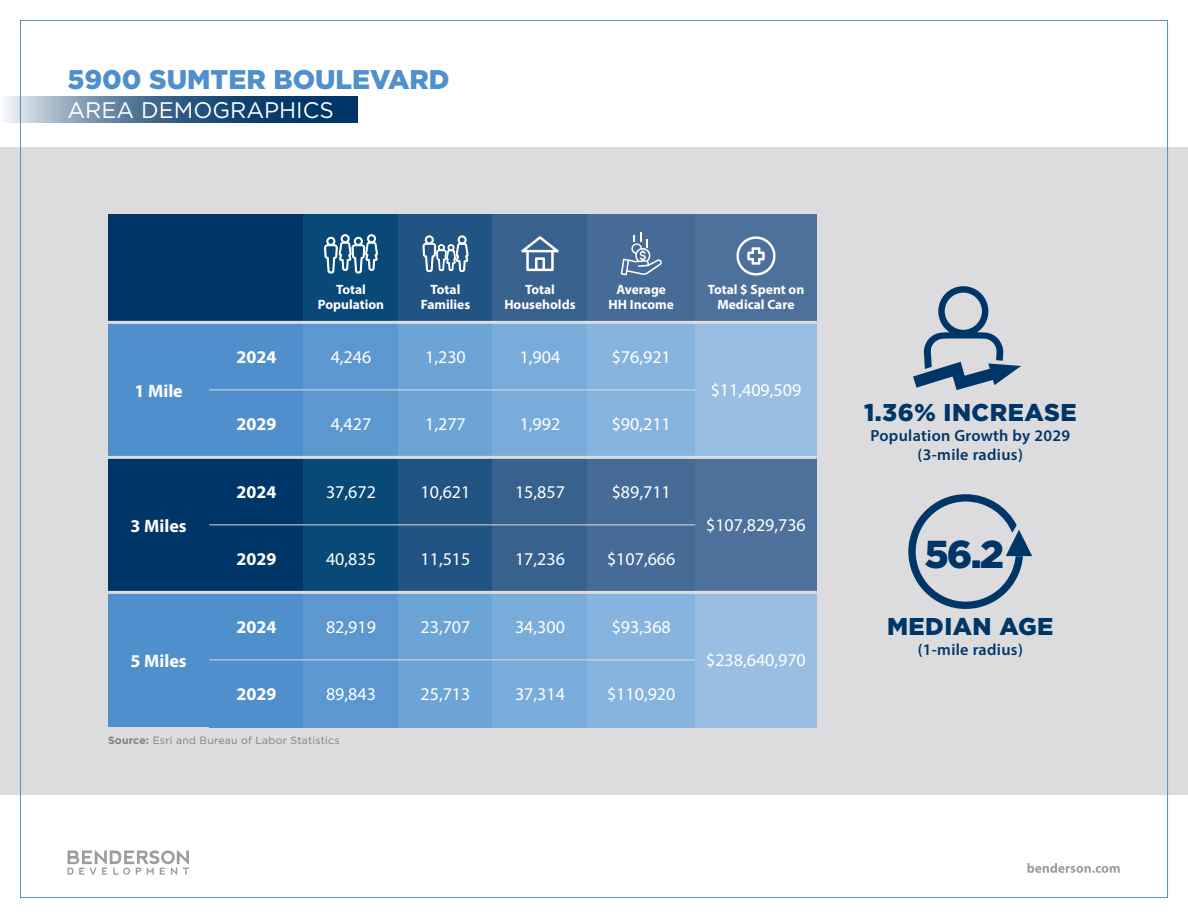
<style>
.page{position:relative;width:1188px;height:918px;background:#fff}
.page>*{position:absolute;margin:0;border:0;box-sizing:border-box;transform-origin:0 0}
.t1{font:900 38.85px "Gotham";color:#003667}
.t2{font:900 27px "Gotham";color:#4f90cc}
.t3{font:900 24.3px "Gotham";letter-spacing:.02em;color:#003667}
.t4{font:22.5px "Gotham";color:#fff}
.t5{font:18px "Myriad Pro";color:#fff}
.t6{font:700 18px "Myriad Pro";color:#fff}
.t7{font:600 16.2px/19.5px "Myriad Pro";letter-spacing:.02em;color:#003667;text-align:center}
.t8{font:700 13.5px/15px "Myriad Pro";color:#fff;text-align:center}
.t9{font:10.5px "Gotham";letter-spacing:.02em;color:#808083}
.s1{font-weight:700}
</style>
<div class="page">
<svg style="left:67px;top:851px;width:122px;height:24px"></svg>
<svg style="left:1027px;top:863px;width:93px;height:10px"></svg>
<div style="left:0;top:147px;width:1188px;height:648px;background:#dcdcde"></div>
<svg style="left:913px;top:286px;width:108px;height:104px"></svg>
<svg style="left:908px;top:494px;width:124px;height:115px"></svg>
<div style="left:209px;top:322px;width:95px;height:68px;background:#4f90cc"></div>
<div style="left:304px;top:322px;width:94px;height:68px;background:#5c98cf"></div>
<div style="left:398px;top:322px;width:95px;height:68px;background:#6da4d6"></div>
<div style="left:493px;top:322px;width:94px;height:68px;background:#79acd9"></div>
<div style="left:587px;top:322px;width:108px;height:68px;background:#87b4de"></div>
<div style="left:695px;top:322px;width:122px;height:135px;background:#99bee2"></div>
<div style="left:209px;top:390px;width:95px;height:67px;background:#4f90cc"></div>
<div style="left:304px;top:390px;width:94px;height:67px;background:#5c98cf"></div>
<div style="left:398px;top:390px;width:95px;height:67px;background:#6da4d6"></div>
<div style="left:493px;top:390px;width:94px;height:67px;background:#79acd9"></div>
<div style="left:587px;top:390px;width:108px;height:67px;background:#87b4de"></div>
<div style="left:108px;top:322px;width:101px;height:135px;background:#4f90cc"></div>
<hr style="left:209px;top:390px;width:486px;height:1px;background:#dcdcde">
<div style="left:209px;top:214px;width:95px;height:108px;background:#003667"></div>
<div style="left:304px;top:214px;width:94px;height:108px;background:#084978"></div>
<div style="left:398px;top:214px;width:95px;height:108px;background:#225483"></div>
<div style="left:493px;top:214px;width:94px;height:108px;background:#38618e"></div>
<div style="left:587px;top:214px;width:108px;height:108px;background:#466b96"></div>
<div style="left:695px;top:214px;width:122px;height:108px;background:#4e719b"></div>
<div style="left:108px;top:214px;width:101px;height:108px;background:#003667"></div>
<svg style="left:324px;top:234px;width:54px;height:40px"></svg>
<svg style="left:422px;top:235px;width:47px;height:38px"></svg>
<svg style="left:521px;top:236px;width:38px;height:35px"></svg>
<svg style="left:621px;top:233px;width:41px;height:42px"></svg>
<svg style="left:736px;top:236px;width:40px;height:40px"></svg>
<hr style="left:108px;top:321px;width:709px;height:3px;background:#dcdcde">
<div style="left:209px;top:457px;width:95px;height:68px;background:#003667"></div>
<div style="left:304px;top:457px;width:94px;height:68px;background:#084978"></div>
<div style="left:398px;top:457px;width:95px;height:68px;background:#225483"></div>
<div style="left:493px;top:457px;width:94px;height:68px;background:#38618e"></div>
<div style="left:587px;top:457px;width:108px;height:68px;background:#466b96"></div>
<div style="left:695px;top:457px;width:122px;height:135px;background:#4e719b"></div>
<div style="left:209px;top:525px;width:95px;height:67px;background:#003667"></div>
<div style="left:304px;top:525px;width:94px;height:67px;background:#084978"></div>
<div style="left:398px;top:525px;width:95px;height:67px;background:#225483"></div>
<div style="left:493px;top:525px;width:94px;height:67px;background:#38618e"></div>
<div style="left:587px;top:525px;width:108px;height:67px;background:#466b96"></div>
<div style="left:108px;top:457px;width:101px;height:135px;background:#003667"></div>
<hr style="left:209px;top:525px;width:486px;height:1px;background:#dcdcde">
<div style="left:209px;top:592px;width:95px;height:68px;background:#4f90cc"></div>
<div style="left:304px;top:592px;width:94px;height:68px;background:#5c98cf"></div>
<div style="left:398px;top:592px;width:95px;height:68px;background:#6da4d6"></div>
<div style="left:493px;top:592px;width:94px;height:68px;background:#79acd9"></div>
<div style="left:587px;top:592px;width:108px;height:68px;background:#87b4de"></div>
<div style="left:209px;top:660px;width:95px;height:67px;background:#4f90cc"></div>
<div style="left:304px;top:660px;width:94px;height:67px;background:#5c98cf"></div>
<div style="left:398px;top:660px;width:95px;height:67px;background:#6da4d6"></div>
<div style="left:493px;top:660px;width:94px;height:67px;background:#79acd9"></div>
<div style="left:587px;top:660px;width:108px;height:67px;background:#87b4de"></div>
<div style="left:695px;top:660px;width:122px;height:67px;background:#99bee2"></div>
<div style="left:108px;top:592px;width:101px;height:135px;background:#4f90cc"></div>
<hr style="left:209px;top:660px;width:486px;height:1px;background:#dcdcde">
<div style="left:695px;top:592px;width:122px;height:133px;background:#99bee2"></div>
<hr style="left:108px;top:456px;width:709px;height:3px;background:#dcdcde">
<hr style="left:108px;top:591px;width:709px;height:3px;background:#dcdcde">
<svg style="left:5px;top:96px;width:353px;height:27px;background:#476d91"></svg>
<h2 class="t2" style="left:68px;top:61px;width:384px">5900 SUMTER BOULEVARD</h2>
<p class="t4" style="left:68px;top:96px;width:268px">AREA DEMOGRAPHICS</p>
<p class="t8" style="left:318px;top:281px;width:68px">Total<br>Population</p>
<p class="t8" style="left:421px;top:281px;width:51px">Total<br>Families</p>
<p class="t8" style="left:504px;top:281px;width:73px">Total<br>Households</p>
<p class="t8" style="left:608px;top:281px;width:67px">Average<br>HH Income</p>
<p class="t8" style="left:708px;top:281px;width:98px">Total $ Spent on<br>Medical Care</p>
<p class="t6" style="left:134px;top:379px;width:50px">1 Mile</p>
<p class="t6" style="left:131px;top:514px;width:58px">3 Miles</p>
<p class="t6" style="left:237px;top:345px;width:41px">2024</p>
<p class="t5" style="left:331px;top:346px;width:42px">4,246</p>
<p class="t5" style="left:425px;top:346px;width:42px">1,230</p>
<p class="t5" style="left:520px;top:346px;width:42px">1,904</p>
<p class="t5" style="left:612px;top:346px;width:61px">$76,921</p>
<p class="t6" style="left:237px;top:413px;width:41px">2029</p>
<p class="t5" style="left:331px;top:413px;width:42px">4,427</p>
<p class="t5" style="left:425px;top:413px;width:42px">1,277</p>
<p class="t5" style="left:520px;top:413px;width:42px">1,992</p>
<p class="t5" style="left:612px;top:413px;width:61px">$90,211</p>
<p class="t6" style="left:237px;top:480px;width:41px">2024</p>
<p class="t5" style="left:326px;top:481px;width:51px">37,672</p>
<p class="t5" style="left:421px;top:481px;width:51px">10,621</p>
<p class="t5" style="left:515px;top:481px;width:51px">15,857</p>
<p class="t5" style="left:612px;top:481px;width:61px">$89,711</p>
<p class="t6" style="left:237px;top:548px;width:41px">2029</p>
<p class="t5" style="left:326px;top:548px;width:51px">40,835</p>
<p class="t5" style="left:421px;top:548px;width:51px">11,515</p>
<p class="t5" style="left:515px;top:548px;width:51px">17,236</p>
<p class="t5" style="left:607px;top:548px;width:70px">$107,666</p>
<p class="t6" style="left:237px;top:615px;width:41px">2024</p>
<p class="t5" style="left:326px;top:616px;width:51px">82,919</p>
<p class="t5" style="left:421px;top:616px;width:51px">23,707</p>
<p class="t5" style="left:515px;top:616px;width:51px">34,300</p>
<p class="t5" style="left:612px;top:616px;width:61px">$93,368</p>
<p class="t5" style="left:711px;top:379px;width:92px">$11,409,509</p>
<p class="t5" style="left:706px;top:514px;width:101px">$107,829,736</p>
<p class="t6" style="left:131px;top:649px;width:58px">5 Miles</p>
<p class="t5" style="left:706px;top:648px;width:101px">$238,640,970</p>
<p class="t6" style="left:237px;top:683px;width:41px">2029</p>
<p class="t5" style="left:326px;top:683px;width:51px">89,843</p>
<p class="t5" style="left:421px;top:683px;width:51px">25,713</p>
<p class="t5" style="left:515px;top:683px;width:51px">37,314</p>
<p class="t5" style="left:607px;top:683px;width:70px">$110,920</p>
<p class="t9" style="left:108px;top:734px;width:233px"><span class="s1">Source:</span> Esri and Bureau of Labor Statistics</p>
<h3 class="t3" style="left:864px;top:396px;width:214px">1.36% INCREASE</h3>
<p class="t7" style="left:870px;top:425px;width:201px">Population Growth by 2029 (3-mile radius)</p>
<h1 class="t1" style="left:924px;top:527px;width:81px">56.2</h1>
<h3 class="t3" style="left:887px;top:610px;width:168px">MEDIAN AGE</h3>
<p class="t7" style="left:918px;top:639px;width:107px">(1-mile radius)</p>
</div>
